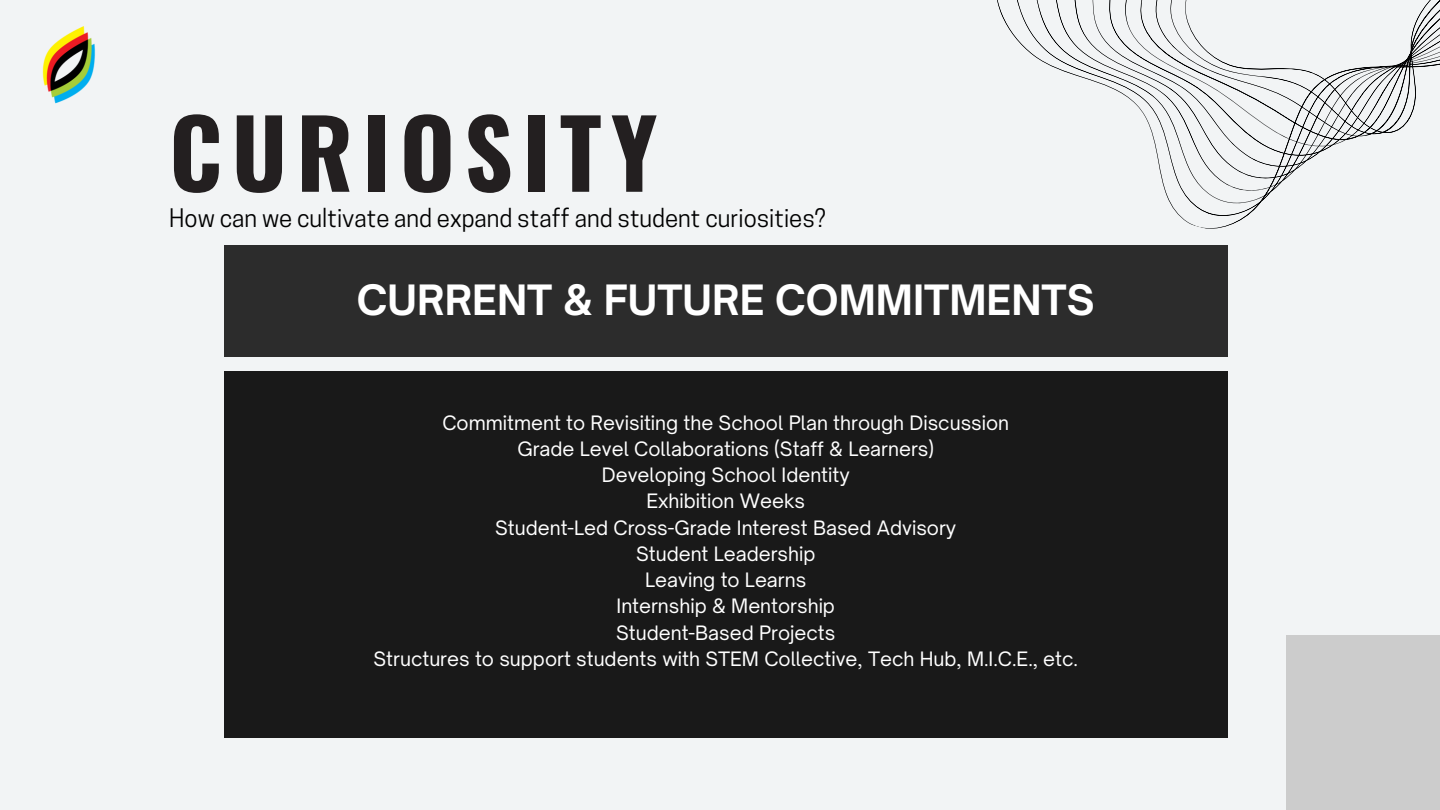
<style>
.page{position:relative;width:1440px;height:810px;background:#f2f4f5}
.page>*{position:absolute;margin:0;border:0;box-sizing:border-box;transform-origin:0 0}
.t1{font:700 94.3px "Oswald";letter-spacing:.1em;color:#231f20}
.t2{font:700 40px "Open Sauce One";color:#fff}
.t3{font:24px "Cooper Hewitt";color:#000}
.t4{font:19px "Open Sauce One";color:#fff}
</style>
<div class="page">
<svg style="left:997px;top:0;width:443px;height:229px"></svg>
<div style="left:1286px;top:635px;width:154px;height:175px;background:#ccc"></div>
<div style="left:224px;top:245px;width:1004px;height:111px;background:#2c2c2c"></div>
<div style="left:224px;top:371px;width:1004px;height:367px;background:#191919"></div>
<img style="left:42px;top:27px;width:54px;height:77px">
<p class="t1" style="left:169px;top:79px;width:490px">CURIOSITY</p>
<p class="t3" style="left:169px;top:209px;width:658px">How can we cultivate and expand staff and student curiosities?</p>
<p class="t2" style="left:357px;top:275px;width:739px">CURRENT &amp; FUTURE COMMITMENTS</p>
<p class="t4" style="left:442px;top:411px;width:568px">Commitment to Revisiting the School Plan through Discussion</p>
<h1 class="t4" style="left:517px;top:437px;width:418px">Grade Level Collaborations (Staff &amp; Learners)</h1>
<p class="t4" style="left:602px;top:463px;width:249px">Developing School Identity</p>
<p class="t4" style="left:646px;top:489px;width:160px">Exhibition Weeks</p>
<p class="t4" style="left:495px;top:516px;width:463px">Student-Led Cross-Grade Interest Based Advisory</p>
<p class="t4" style="left:636px;top:542px;width:181px">Student Leadership</p>
<p class="t4" style="left:645px;top:568px;width:163px">Leaving to Learns</p>
<p class="t4" style="left:617px;top:594px;width:220px">Internship &amp; Mentorship</p>
<p class="t4" style="left:616px;top:621px;width:221px">Student-Based Projects</p>
<p class="t4" style="left:374px;top:647px;width:706px">Structures to support students with STEM Collective, Tech Hub, M.I.C.E., etc.</p>
</div>
